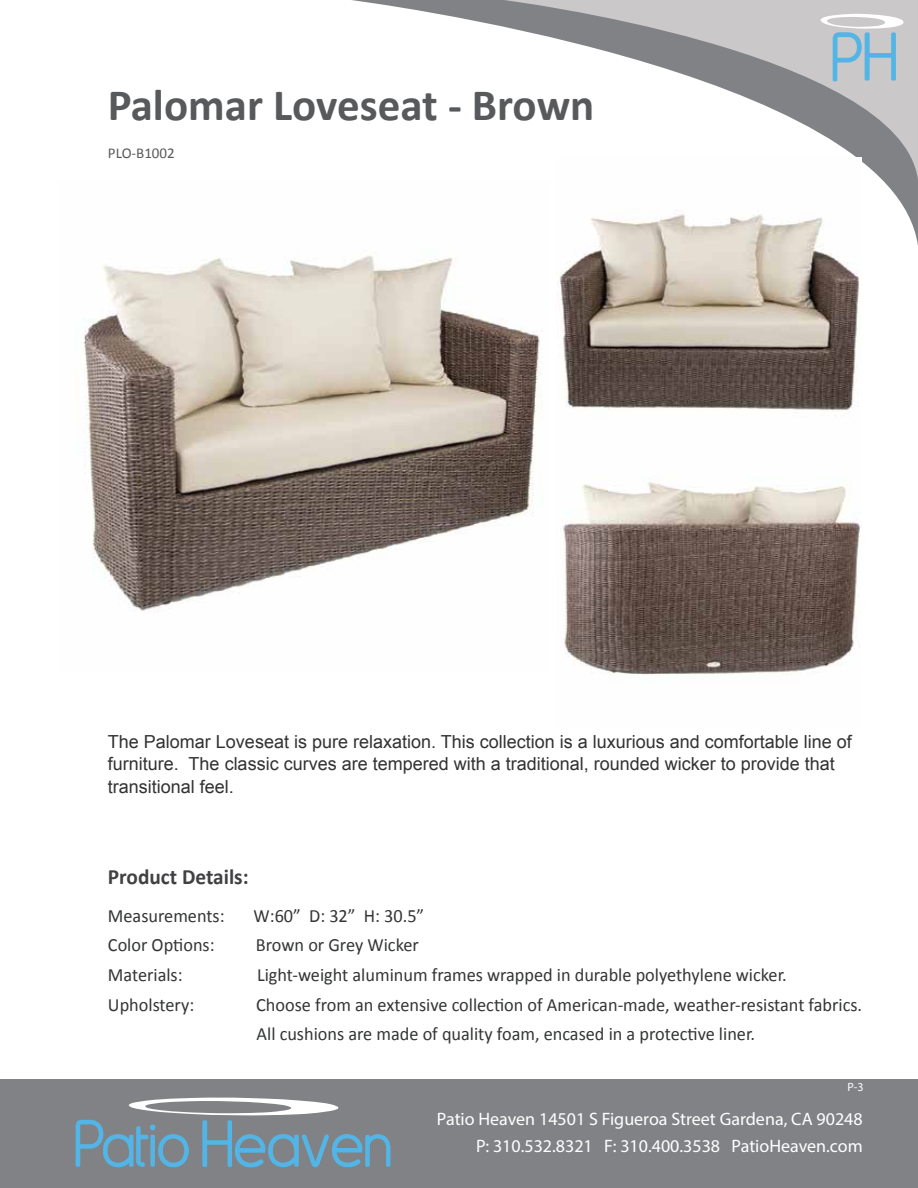
<style>
.page{position:relative;width:918px;height:1188px;background:#fff}
.page>*{position:absolute;margin:0;border:0;box-sizing:border-box;transform-origin:0 0}
.t1{font:700 45px "Calibri";color:#58595b}
.t2{font:700 21.9px "Calibri";color:#414042}
.t3{font:18.75px/29.7px "Calibri";color:#333634}
.t4{font:18px/22.5px "Arial";color:#323232}
.t5{font:18px/27px "Myriad Pro";color:#fff;text-align:right}
.t6{font:15px "Calibri";color:#58595b}
.t7{font:12px "Myriad Pro";color:#fff}
</style>
<div class="page">
<svg style="left:352px;top:0;width:566px;height:246px"></svg>
<svg style="left:504px;top:0;width:414px;height:180px"></svg>
<div style="left:0;top:1080px;width:918px;height:108px;background:#808285"></div>
<svg style="left:818px;top:14px;width:86px;height:68px;background:#b8c9d2"></svg>
<svg style="left:76px;top:1097px;width:314px;height:71px"></svg>
<img style="left:83px;top:180px;width:465px;height:431px">
<img style="left:556px;top:158px;width:306px;height:255px">
<img style="left:563px;top:482px;width:297px;height:193px">
<h1 class="t1" style="left:108px;top:77px;width:488px">Palomar Loveseat - Brown</h1>
<p class="t6" style="left:108px;top:143px;width:68px">PLO-B1002</p>
<p class="t4" style="left:108px;top:730px;width:746px">The Palomar Loveseat is pure relaxation. This collection is a luxurious and comfortable line of furniture. The classic curves are tempered with a traditional, rounded wicker to provide that transitional feel.</p>
<p class="t2" style="left:108px;top:863px;width:142px">Product Details:</p>
<p class="t3" style="left:108px;top:900px;width:118px">Measurements:</p>
<p class="t3" style="left:254px;top:900px;width:172px">W:60” D: 32” H: 30.5”</p>
<p class="t3" style="left:108px;top:930px;width:108px">Color Options:</p>
<p class="t3" style="left:256px;top:930px;width:164px">Brown or Grey Wicker</p>
<p class="t3" style="left:108px;top:960px;width:76px">Materials:</p>
<p class="t3" style="left:257px;top:960px;width:531px">Light-weight aluminum frames wrapped in durable polyethylene wicker.</p>
<p class="t3" style="left:108px;top:990px;width:88px">Upholstery:</p>
<p class="t3" style="left:256px;top:990px;width:608px">Choose from an extensive collection of American-made, weather-resistant fabrics.<br>All cushions are made of quality foam, encased in a protective liner.</p>
<p class="t7" style="left:848px;top:1080px;width:18px">P-3</p>
<p class="t5" style="left:437px;top:1106px;width:427px">Patio Heaven 14501 S Figueroa Street Gardena, CA 90248<br>P: 310.532.8321 F: 310.400.3538 PatioHeaven.com</p>
</div>
